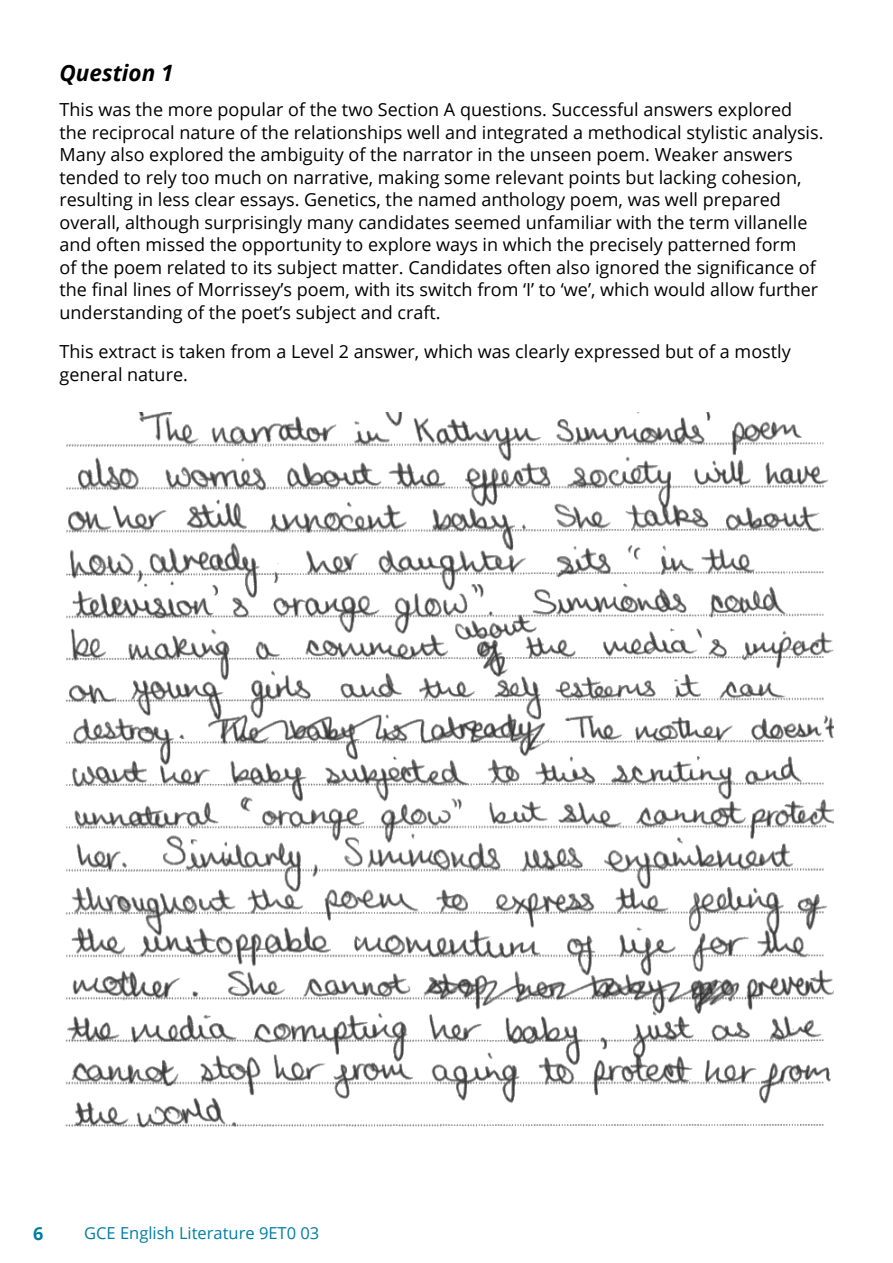
<style>
.page{position:relative;width:893px;height:1263px;background:#fff}
.page>*{position:absolute;margin:0;border:0;box-sizing:border-box;transform-origin:0 0}
.t1{font:italic 700 22.5px "Open Sans";color:#000}
.t2{font:18px/22.5px "Open Sans";color:#000}
.t3{font:700 18px "Open Sans";color:#007da4}
.t4{font:16.5px "Open Sans";color:#007da4}
</style>
<div class="page">
<img style="left:65px;top:412px;width:769px;height:716px">
<p class="t1" style="left:60px;top:57px;width:116px">Question 1</p>
<p class="t2" style="left:60px;top:98px;width:765px">This was the more popular of the two Section A questions. Successful answers explored the reciprocal nature of the relationships well and integrated a methodical stylistic analysis.<br>Many also explored the ambiguity of the narrator in the unseen poem. Weaker answers tended to rely too much on narrative, making some relevant points but lacking cohesion, resulting in less clear essays. Genetics, the named anthology poem, was well prepared overall, although surprisingly many candidates seemed unfamiliar with the term villanelle and often missed the opportunity to explore ways in which the precisely patterned form<br>of the poem related to its subject matter. Candidates often also ignored the significance of the final lines of Morrissey’s poem, with its switch from ‘I’ to ‘we’, which would allow further understanding of the poet’s subject and craft.</p>
<p class="t2" style="left:60px;top:340px;width:733px">This extract is taken from a Level 2 answer, which was clearly expressed but of a mostly general nature.</p>
<p class="t3" style="left:33px;top:1221px;width:12px">6</p>
<p class="t4" style="left:84px;top:1221px;width:237px">GCE English Literature 9ET0 03</p>
</div>
